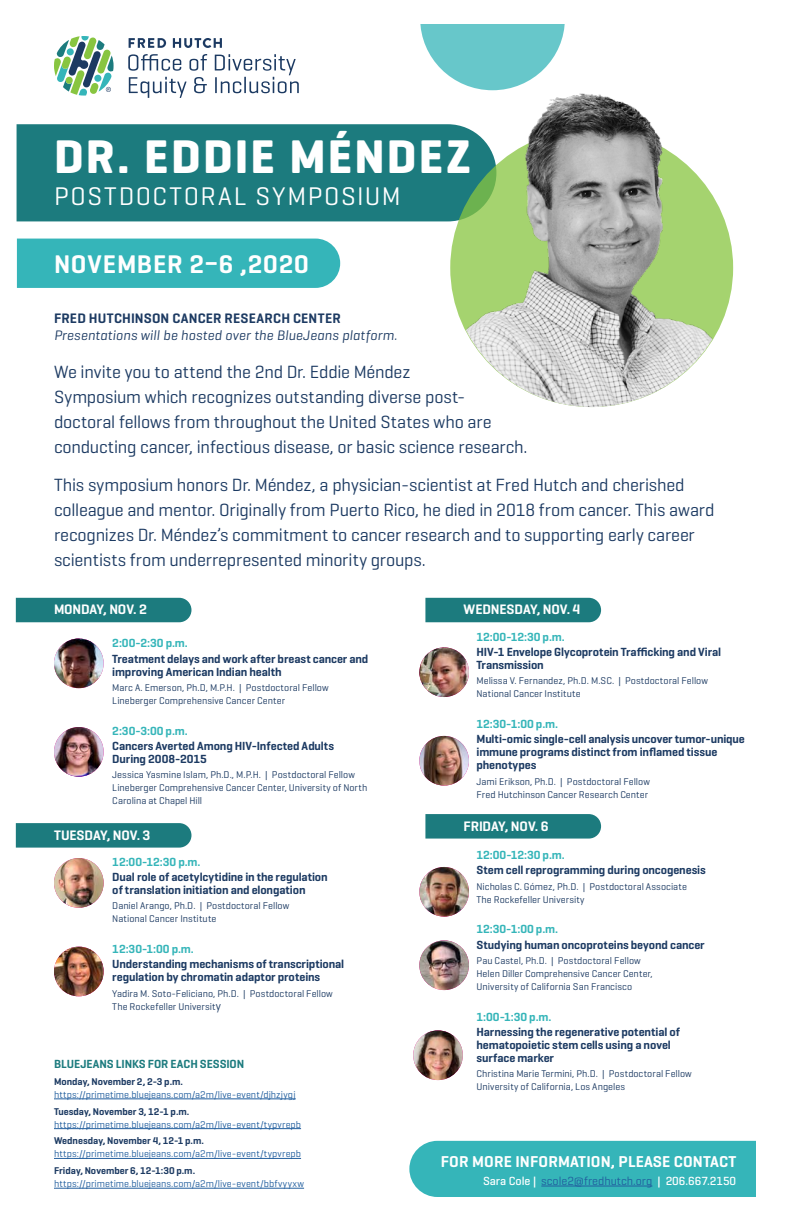
<style>
.page{position:relative;width:792px;height:1224px;background:#fff}
.page>*{position:absolute;margin:0;border:0;box-sizing:border-box;transform-origin:0 0}
.t1{font:700 48px "Geogrotesque";letter-spacing:.045em;color:#fff}
.t2{font:26px "Geogrotesque";letter-spacing:.07em;color:#fff}
.t3{font:600 26px "Geogrotesque";letter-spacing:.03em;color:#fff}
.t4{font:18px/25px "Geogrotesque";letter-spacing:-.01em;color:#1c3a62}
.t5{font:600 16px "Geogrotesque";letter-spacing:.01em;color:#fff}
.t6{font:600 14px "Geogrotesque";letter-spacing:-.01em;color:#fff}
.t7{font:italic 14px "Geogrotesque";letter-spacing:.01em;color:#1c3a62}
.t8{font:600 14px "Geogrotesque";letter-spacing:.015em;color:#1c3a62}
.t9{font:600 12px/13px "Geogrotesque";letter-spacing:-.01em;color:#1c3a62}
.t10{font:600 12px "Geogrotesque";color:#35b5b9}
.t11{font:500 12px "Geogrotesque";color:#fff}
.t12{font:600 12px "Geogrotesque";letter-spacing:-.005em;color:#1c7b7e}
.t13{font:10px/13px "Geogrotesque";letter-spacing:.005em;color:#1c3a62}
.t14{font:10px "Geogrotesque";letter-spacing:.005em;color:#215e9e}
.t15{font:600 10px "Geogrotesque";color:#1c3a62}
.s1{font-size:12px}
.s2{font-weight:400;color:#215e9e}
</style>
<div class="page">
<div style="left:17px;top:124px;width:433px;height:97px;background:#1c7b7e"></div>
<div style="left:17px;top:239px;width:323px;height:49px;background:#35b5b9"></div>
<div style="left:409px;top:1141px;width:347px;height:56px;background:#35b5b9"></div>
<div style="left:425px;top:598px;width:176px;height:24px;background:#1c7b7e"></div>
<svg style="left:425px;top:814px;width:176px;height:25px;background:#247f82"></svg>
<hr style="left:541px;top:1186px;width:111px;height:1px;background:#215e9e">
<svg style="left:420px;top:24px;width:145px;height:62px"></svg>
<img style="left:450px;top:86px;width:283px;height:321px">
<svg style="left:128px;top:54px;width:53px;height:17px"></svg>
<svg style="left:190px;top:54px;width:17px;height:17px"></svg>
<svg style="left:129px;top:77px;width:58px;height:21px"></svg>
<svg style="left:194px;top:77px;width:13px;height:16px"></svg>
<svg style="left:215px;top:54px;width:84px;height:39px"></svg>
<svg style="left:129px;top:38px;width:37px;height:10px"></svg>
<svg style="left:173px;top:38px;width:49px;height:10px"></svg>
<svg style="left:54px;top:36px;width:60px;height:60px"></svg>
<img style="left:419px;top:647px;width:50px;height:50px;border-radius:25px">
<img style="left:419px;top:867px;width:50px;height:50px;border-radius:25px">
<img style="left:419px;top:736px;width:50px;height:50px;border-radius:25px">
<div style="left:16px;top:598px;width:175px;height:24px;background:#1c7b7e"></div>
<svg style="left:16px;top:823px;width:175px;height:25px;background:#237f82"></svg>
<img style="left:54px;top:638px;width:50px;height:50px;border-radius:25px">
<img style="left:54px;top:858px;width:50px;height:50px;border-radius:25px">
<img style="left:54px;top:727px;width:50px;height:50px;border-radius:25px">
<img style="left:54px;top:947px;width:50px;height:49px;border-radius:25px">
<img style="left:419px;top:940px;width:50px;height:50px;border-radius:25px">
<img style="left:413px;top:1030px;width:50px;height:50px;border-radius:25px">
<hr style="left:54px;top:1099px;width:242px;height:1px;background:#215e9e">
<hr style="left:54px;top:1128px;width:247px;height:1px;background:#215e9e">
<hr style="left:54px;top:1158px;width:247px;height:1px;background:#215e9e">
<hr style="left:54px;top:1188px;width:250px;height:1px;background:#215e9e">
<h1 class="t1" style="left:54px;top:127px;width:418px">DR. EDDIE MÉNDEZ</h1>
<h2 class="t2" style="left:54px;top:180px;width:348px">POSTDOCTORAL SYMPOSIUM</h2>
<h2 class="t3" style="left:54px;top:248px;width:256px">NOVEMBER 2–6 ,2020</h2>
<h3 class="t8" style="left:54px;top:309px;width:288px">FRED HUTCHINSON CANCER RESEARCH CENTER</h3>
<h3 class="t7" style="left:54px;top:326px;width:345px">Presentations will be hosted over the BlueJeans platform.</h3>
<h3 class="t4" style="left:54px;top:359px;width:475px">We invite you to attend the 2nd Dr. Eddie Méndez<br>Symposium which recognizes outstanding diverse post&shy;doctoral fellows from throughout the United States who are conducting cancer, infectious disease, or basic science research.</h3>
<p class="t4" style="left:54px;top:472px;width:662px">This symposium honors Dr. Méndez, a physician-scientist at Fred Hutch and cherished colleague and mentor. Originally from Puerto Rico, he died in 2018 from cancer. This award recognizes Dr. Méndez’s commitment to cancer research and to supporting early career scientists from underrepresented minority groups.</p>
<h3 class="t6" style="left:54px;top:601px;width:95px">MONDAY, NOV. 2</h3>
<p class="t10" style="left:112px;top:636px;width:77px">2:00-2:30 p.m.</p>
<p class="t9" style="left:112px;top:652px;width:258px">Treatment delays and work after breast cancer and improving American Indian health</p>
<p class="t13" style="left:112px;top:681px;width:218px">Marc A. Emerson, Ph.D, M.P.H. | Postdoctoral Fellow<br>Lineberger Comprehensive Cancer Center</p>
<p class="t10" style="left:112px;top:723px;width:77px">2:30-3:00 p.m.</p>
<p class="t9" style="left:112px;top:739px;width:223px">Cancers Averted Among HIV-Infected Adults<br>During 2008-2015</p>
<p class="t13" style="left:112px;top:768px;width:257px">Jessica Yasmine Islam, Ph.D., M.P.H. | Postdoctoral Fellow<br>Lineberger Comprehensive Cancer Center, University of North<br>Carolina at Chapel Hill</p>
<h3 class="t6" style="left:54px;top:826px;width:98px">TUESDAY, NOV. 3</h3>
<p class="t10" style="left:112px;top:854px;width:90px">12:00-12:30 p.m.</p>
<p class="t9" style="left:112px;top:870px;width:217px">Dual role of acetylcytidine in the regulation of translation initiation and elongation</p>
<p class="t13" style="left:112px;top:899px;width:179px">Daniel Arango, Ph.D. | Postdoctoral Fellow<br>National Cancer Institute</p>
<p class="t10" style="left:112px;top:942px;width:83px">12:30-1:00 p.m.</p>
<p class="t9" style="left:112px;top:958px;width:234px">Understanding mechanisms of transcriptional regulation by chromatin adaptor proteins</p>
<p class="t13" style="left:112px;top:987px;width:222px">Yadira M. Soto-Feliciano, Ph.D. | Postdoctoral Fellow<br>The Rockefeller Universit<span class="s1">y</span></p>
<p class="t12" style="left:54px;top:1056px;width:192px">BLUEJEANS LINKS FOR EACH SESSION</p>
<p class="t15" style="left:54px;top:1075px;width:131px">Monday, November 2, 2-3 p.m.</p>
<p class="t14" style="left:54px;top:1088px;width:243px">https://primetime.bluejeans.com/a2m/live-event/djhzjygj</p>
<p class="t15" style="left:54px;top:1105px;width:137px">Tuesday, November 3, 12-1 p.m.</p>
<p class="t14" style="left:54px;top:1118px;width:249px">https://primetime.bluejeans.com/a2m/live-event/typvrepb</p>
<p class="t15" style="left:54px;top:1135px;width:151px">Wednesday, November 4, 12-1 p.m.</p>
<p class="t14" style="left:54px;top:1148px;width:249px">https://primetime.bluejeans.com/a2m/live-event/typvrepb</p>
<p class="t15" style="left:54px;top:1165px;width:143px">Friday, November 6, 12-1:30 p.m.</p>
<p class="t14" style="left:54px;top:1178px;width:252px">https://primetime.bluejeans.com/a2m/live-event/bbfvyyxw</p>
<h3 class="t6" style="left:464px;top:601px;width:118px">WEDNESDAY, NOV. 4</h3>
<p class="t10" style="left:477px;top:629px;width:90px">12:00-12:30 p.m.</p>
<p class="t9" style="left:477px;top:645px;width:246px">HIV-1 Envelope Glycoprotein Trafficking and Viral<br>Transmission</p>
<p class="t13" style="left:477px;top:674px;width:233px">Melissa V. Fernandez, Ph.D. M.SC. | Postdoctoral Fellow<br>National Cancer Institute</p>
<p class="t10" style="left:477px;top:716px;width:83px">12:30-1:00 p.m.</p>
<p class="t9" style="left:477px;top:733px;width:270px">Multi-omic single-cell analysis uncover tumor-unique immune programs distinct from inflamed tissue phenotypes</p>
<p class="t13" style="left:477px;top:774px;width:175px">Jami Erikson, Ph.D. | Postdoctoral Fellow<br>Fred Hutchinson Cancer Research Center</p>
<h3 class="t6" style="left:464px;top:817px;width:87px">FRIDAY, NOV. 6</h3>
<p class="t10" style="left:477px;top:847px;width:90px">12:00-12:30 p.m.</p>
<p class="t9" style="left:477px;top:864px;width:231px">Stem cell reprogramming during oncogenesis</p>
<p class="t13" style="left:477px;top:879px;width:212px">Nicholas C. Gómez, Ph.D. | Postdoctoral Associate<br>The Rockefeller University</p>
<p class="t10" style="left:477px;top:922px;width:83px">12:30-1:00 p.m.</p>
<p class="t9" style="left:477px;top:938px;width:230px">Studying human oncoproteins beyond cancer</p>
<p class="t13" style="left:477px;top:954px;width:178px">Pau Castel, Ph.D. | Postdoctoral Fellow<br>Helen Diller Comprehensive Cancer Center,<br>University of California San Francisco</p>
<p class="t10" style="left:477px;top:1009px;width:76px">1:00-1:30 p.m.</p>
<p class="t9" style="left:477px;top:1025px;width:205px">Harnessing the regenerative potential of hematopoietic stem cells using a novel surface marker</p>
<p class="t13" style="left:477px;top:1067px;width:217px">Christina Marie Termini, Ph.D. | Postdoctoral Fellow<br>University of California, Los Angeles</p>
<h3 class="t5" style="left:441px;top:1151px;width:297px">FOR MORE INFORMATION, PLEASE CONTACT</h3>
<p class="t11" style="left:483px;top:1173px;width:255px">Sara Cole | <span class="s2">scole2@fredhutch.org</span> | 206.667.2150</p>
</div>
